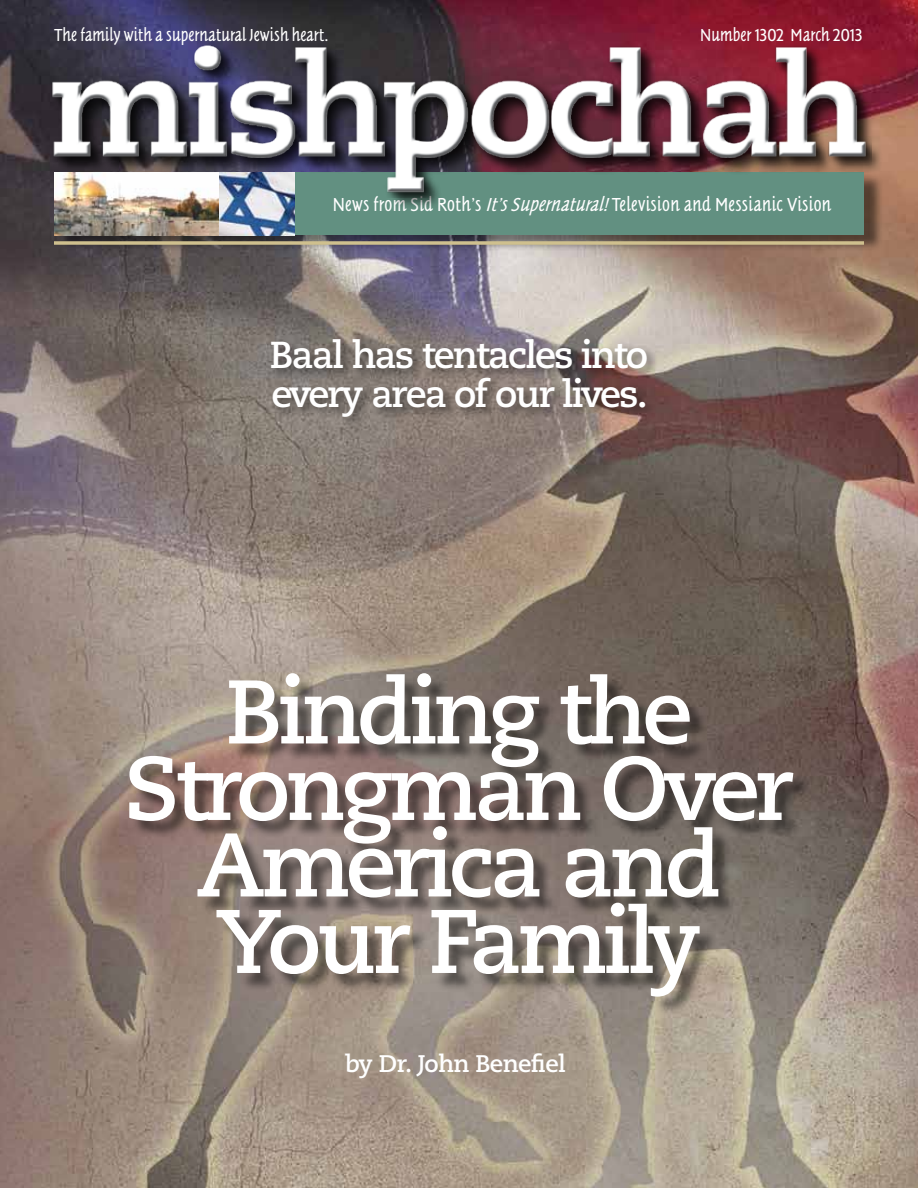
<style>
.page{position:relative;width:918px;height:1188px;background:#fff}
.page>*{position:absolute;margin:0;border:0;box-sizing:border-box;transform-origin:0 0}
.t1{font:700 90px/76.5px "Caecilia";letter-spacing:-.05em;color:#fff;text-align:center}
.t2{font:700 37.5px/39px "Caecilia";letter-spacing:-.05em;color:#fff}
.t3{font:700 24px "Caecilia";letter-spacing:-.025em;color:#fff}
.t4{font:19.5px "Tannhauser Plain";letter-spacing:.02em;color:#fff}
.t5{font:18px "Tannhauser Plain";letter-spacing:.005em;color:#fff}
.s1{font-style:italic}
</style>
<div class="page">
<img style="left:0;top:0;width:918px;height:1188px">
<div style="left:58px;top:173px;width:826px;height:79px;background:#000;opacity:.5"></div>
<div style="left:295px;top:173px;width:569px;height:62px;background:#629081"></div>
<img style="left:218px;top:209px;width:77px;height:26px">
<img style="left:54px;top:197px;width:164px;height:38px">
<div style="left:56px;top:48px;width:827px;height:161px;background:#000;opacity:.5"></div>
<img style="left:40px;top:37px;width:831px;height:160px">
<hr style="left:54px;top:242px;width:810px;height:2px;background:#cfc08e">
<div style="left:269px;top:336px;width:391px;height:93px;background:#000;opacity:.5"></div>
<div style="left:132px;top:676px;width:680px;height:340px;background:#000;opacity:.5"></div>
<p class="t5" style="left:54px;top:24px;width:276px">The family with a supernatural Jewish heart.</p>
<p class="t5" style="left:700px;top:24px;width:164px">Number 1302 March 2013</p>
<p class="t4" style="left:333px;top:193px;width:500px">News from Sid Roth’s <span class="s1">It’sSupernatural!</span>Television and Messianic Vision</p>
<h2 class="t2" style="left:270px;top:336px;width:380px">Baal has tentacles into every area of our lives.</h2>
<h1 class="t1" style="left:125px;top:675px;width:670px">Binding the<br>Strongman Over<br>America and<br>Your Family</h1>
<p class="t3" style="left:345px;top:1049px;width:222px">by Dr. John Benefiel</p>
</div>
